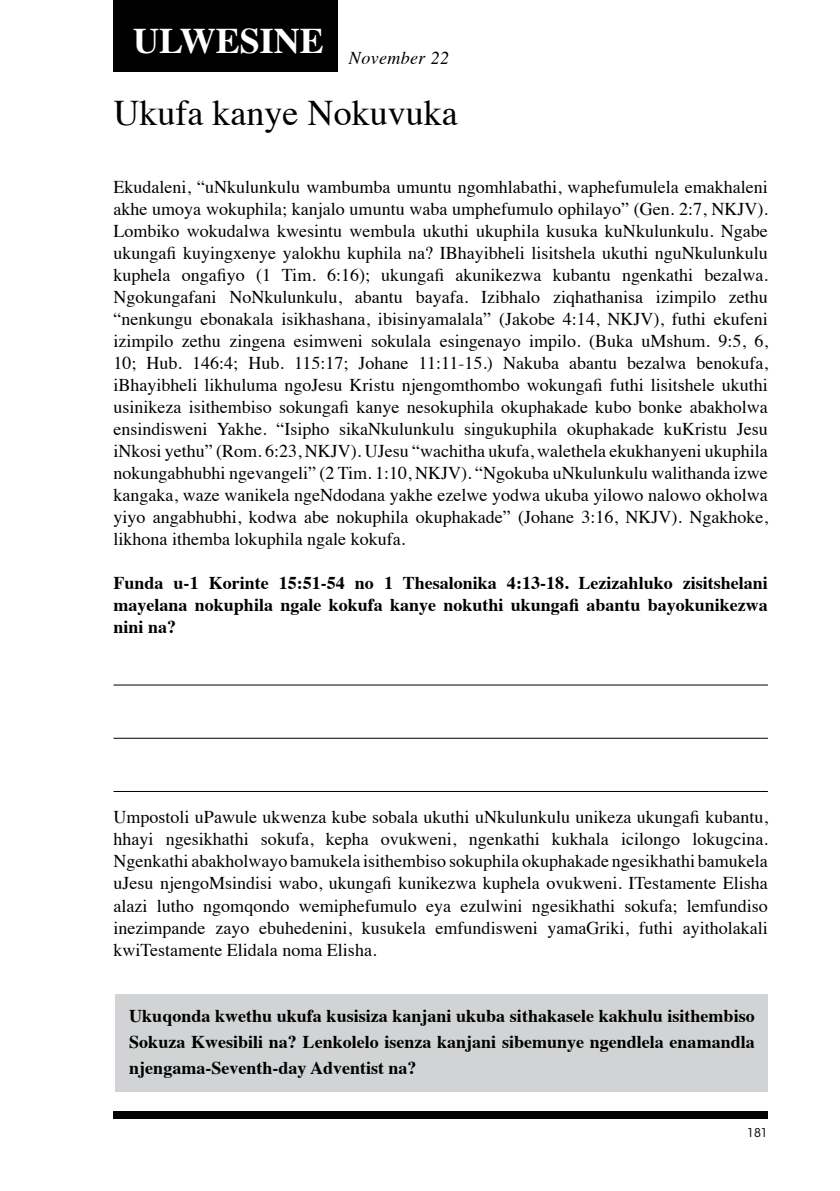
<style>
.page{position:relative;width:840px;height:1191px;background:#fff}
.page>*{position:absolute;margin:0;border:0;box-sizing:border-box;transform-origin:0 0}
.t1{font:36px "Times";color:#000}
.t2{font:18px/22px "Times";color:#000;text-align:justify}
.t3{font:700 18px/22px "Times";color:#000;text-align:justify}
.t4{font:italic 18px "Times";letter-spacing:.02em;color:#000}
.t5{font:12px "ITC Avant Garde Std";color:#000}
</style>
<div class="page">
<div style="left:113px;top:1111px;width:654px;height:8px;background:#000"></div>
<div style="left:113px;top:0;width:225px;height:71px;background:#000"></div>
<hr style="left:113px;top:684px;width:654px;height:1px;background:#000">
<hr style="left:113px;top:737px;width:654px;height:1px;background:#000">
<hr style="left:113px;top:791px;width:654px;height:1px;background:#000">
<div style="left:115px;top:994px;width:652px;height:98px;background:#d1d3d4"></div>
<p class="t4" style="left:133px;top:42px;width:317px"><sup>ULWESINE</sup> November 22</p>
<h1 class="t1" style="left:113px;top:80px;width:345px">Ukufa kanye Nokuvuka</h1>
<p class="t2" style="left:113px;top:175px;width:655px">Ekudaleni, “uNkulunkulu wambumba umuntu ngomhlabathi, waphefumulela emakhaleni akhe umoya wokuphila; kanjalo umuntu waba umphefumulo ophilayo” (Gen. 2:7, NKJV).<br>Lombiko wokudalwa kwesintu wembula ukuthi ukuphila kusuka kuNkulunkulu. Ngabe ukungafi kuyingxenye yalokhu kuphila na? IBhayibheli lisitshela ukuthi nguNkulunkulu kuphela ongafiyo (1 Tim. 6:16); ukungafi akunikezwa kubantu ngenkathi bezalwa.<br>Ngokungafani NoNkulunkulu, abantu bayafa. Izibhalo ziqhathanisa izimpilo zethu “nenkungu ebonakala isikhashana, ibisinyamalala” (Jakobe 4:14, NKJV), futhi ekufeni izimpilo zethu zingena esimweni sokulala esingenayo impilo. (Buka uMshum. 9:5, 6, 10; Hub. 146:4; Hub. 115:17; Johane 11:11-15.) Nakuba abantu bezalwa benokufa, iBhayibheli likhuluma ngoJesu Kristu njengomthombo wokungafi futhi lisitshele ukuthi usinikeza isithembiso sokungafi kanye nesokuphila okuphakade kubo bonke abakholwa ensindisweni Yakhe. “Isipho sikaNkulunkulu singukuphila okuphakade kuKristu Jesu iNkosi yethu” (Rom. 6:23, NKJV). UJesu “wachitha ukufa, walethela ekukhanyeni ukuphila nokungabhubhi ngevangeli” (2 Tim. 1:10, NKJV). “Ngokuba uNkulunkulu walithanda izwe kangaka, waze wanikela ngeNdodana yakhe ezelwe yodwa ukuba yilowo nalowo okholwa yiyo angabhubhi, kodwa abe nokuphila okuphakade” (Johane 3:16, NKJV). Ngakhoke, likhona ithemba lokuphila ngale kokufa.</p>
<p class="t3" style="left:113px;top:570px;width:655px">Funda u-1 Korinte 15:51-54 no 1 Thesalonika 4:13-18. Lezizahluko zisitshelani mayelana nokuphila ngale kokufa kanye nokuthi ukungafi abantu bayokunikezwa nini na?</p>
<p class="t2" style="left:113px;top:805px;width:655px">Umpostoli uPawule ukwenza kube sobala ukuthi uNkulunkulu unikeza ukungafi kubantu, hhayi ngesikhathi sokufa, kepha ovukweni, ngenkathi kukhala icilongo lokugcina.<br>Ngenkathi abakholwayo bamukela isithembiso sokuphila okuphakade ngesikhathi bamukela uJesu njengoMsindisi wabo, ukungafi kunikezwa kuphela ovukweni. ITestamente Elisha alazi lutho ngomqondo wemiphefumulo eya ezulwini ngesikhathi sokufa; lemfundiso inezimpande zayo ebuhedenini, kusukela emfundisweni yamaGriki, futhi ayitholakali kwiTestamente Elidala noma Elisha.</p>
<p class="t3" style="left:129px;top:1001px;width:626px;line-height:26px">Ukuqonda kwethu ukufa kusisiza kanjani ukuba sithakasele kakhulu isithembiso Sokuza Kwesibili na? Lenkolelo isenza kanjani sibemunye ngendlela enamandla njengama-Seventh-day Adventist na?</p>
<p class="t5" style="left:746px;top:1125px;width:22px">181</p>
</div>
